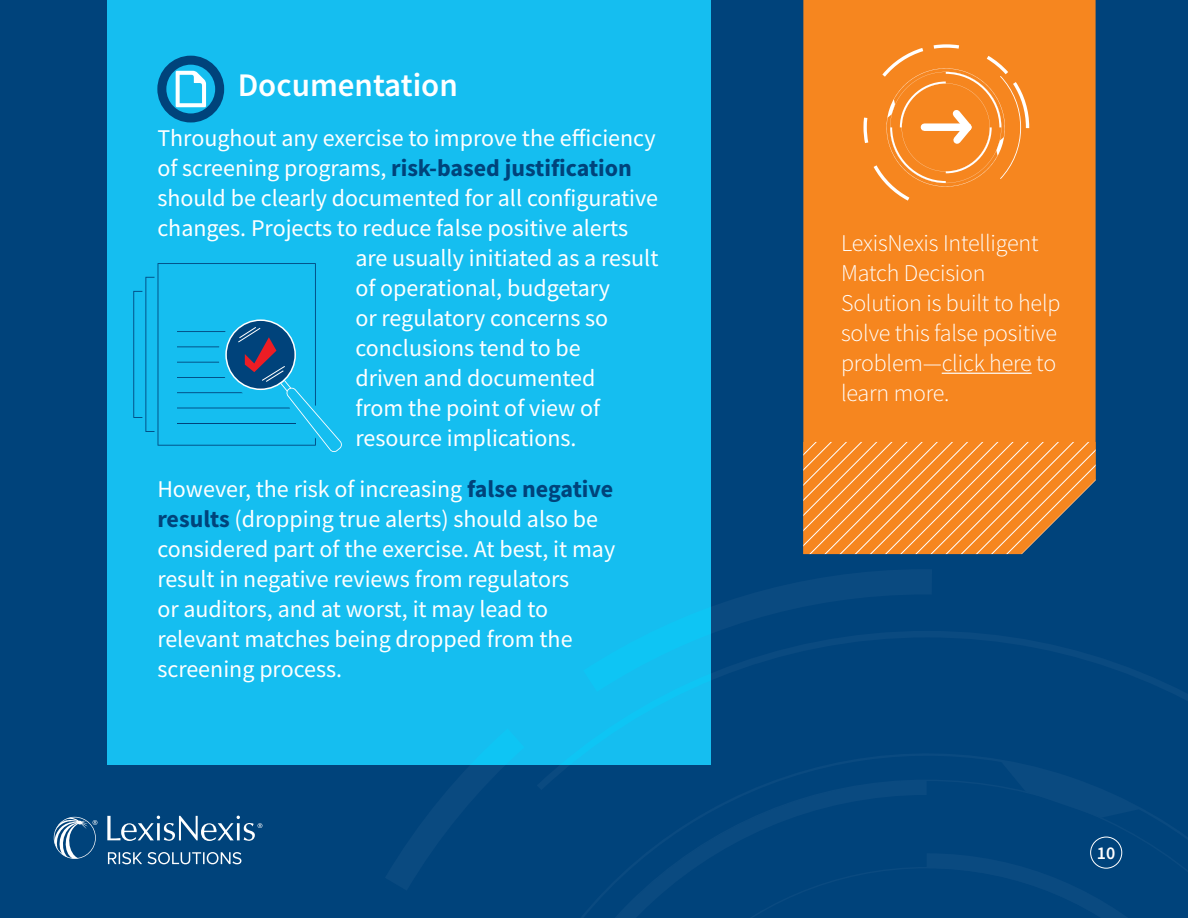
<style>
.page{position:relative;width:1188px;height:918px;background:#00437b}
.page>*{position:absolute;margin:0;border:0;box-sizing:border-box;transform-origin:0 0}
.t1{font:600 33px "Source Sans Pro";color:#fff}
.t2{font:24px/30px "Source Sans Pro";color:#fff}
.t3{font:300 24px/30px "Source Sans Pro";letter-spacing:-.01em;color:#fff}
.t4{font:700 24px "Source Sans Pro";color:#00437b}
.t5{font:600 18px "Source Sans Pro";color:#fff}
.s1{font-weight:400;color:#fff}
.s2{font-weight:700;color:#00437b}
</style>
<div class="page">
<div style="left:803px;top:0;width:293px;height:442px;background:#f6861f"></div>
<svg style="left:803px;top:442px;width:293px;height:112px;background:#e28a39"></svg>
<div style="left:107px;top:0;width:604px;height:765px;background:#15bef0"></div>
<svg style="left:863px;top:118px;width:5px;height:25px"></svg>
<svg style="left:874px;top:44px;width:155px;height:157px;background:#f69133"></svg>
<hr style="left:942px;top:373px;width:90px;height:1px;background:#fff">
<svg style="left:133px;top:263px;width:209px;height:189px"></svg>
<div style="left:157px;top:56px;width:67px;height:66px;border:9px solid #00437b;border-radius:50%"></div>
<svg style="left:176px;top:71px;width:30px;height:36px"></svg>
<svg style="left:54px;top:817px;width:43px;height:42px"></svg>
<svg style="left:108px;top:852px;width:133px;height:12px"></svg>
<svg style="left:107px;top:816px;width:155px;height:25px"></svg>
<div style="left:1090px;top:837px;width:32px;height:31px;border:1px solid #fff;border-radius:50%"></div>
<h1 class="t1" style="left:238px;top:63px;width:222px">Documentation</h1>
<p class="t2" style="left:157px;top:123px;width:500px">Throughout any exercise to improve the efficiency</p>
<p class="t4" style="left:157px;top:152px;width:476px"><span class="s1">of screening programs,</span> risk-based justification</p>
<p class="t2" style="left:157px;top:183px;width:502px">should be clearly documented for all configurative</p>
<p class="t2" style="left:157px;top:213px;width:472px">changes. Projects to reduce false positive alerts</p>
<p class="t2" style="left:355px;top:243px;width:305px">are usually initiated as a result</p>
<p class="t2" style="left:355px;top:273px;width:256px">of operational, budgetary</p>
<p class="t2" style="left:355px;top:303px;width:254px">or regulatory concerns so</p>
<p class="t2" style="left:355px;top:333px;width:227px">conclusions tend to be</p>
<p class="t2" style="left:355px;top:363px;width:242px">driven and documented</p>
<p class="t2" style="left:355px;top:393px;width:246px">from the point of view of</p>
<p class="t2" style="left:355px;top:423px;width:223px">resource implications.</p>
<p class="t2" style="left:157px;top:473px;width:459px">However, the risk of increasing <span class="s2">false negative results</span> (dropping true alerts) should also be considered part of the exercise. At best, it may result in negative reviews from regulators<br>or auditors, and at worst, it may lead to relevant matches being dropped from the screening process.</p>
<p class="t3" style="left:841px;top:228px;width:221px">LexisNexis Intelligent<br>Match Decision<br>Solution is built to help solve this false positive problem—click here to learn more.</p>
<p class="t5" style="left:1097px;top:841px;width:20px">10</p>
</div>
